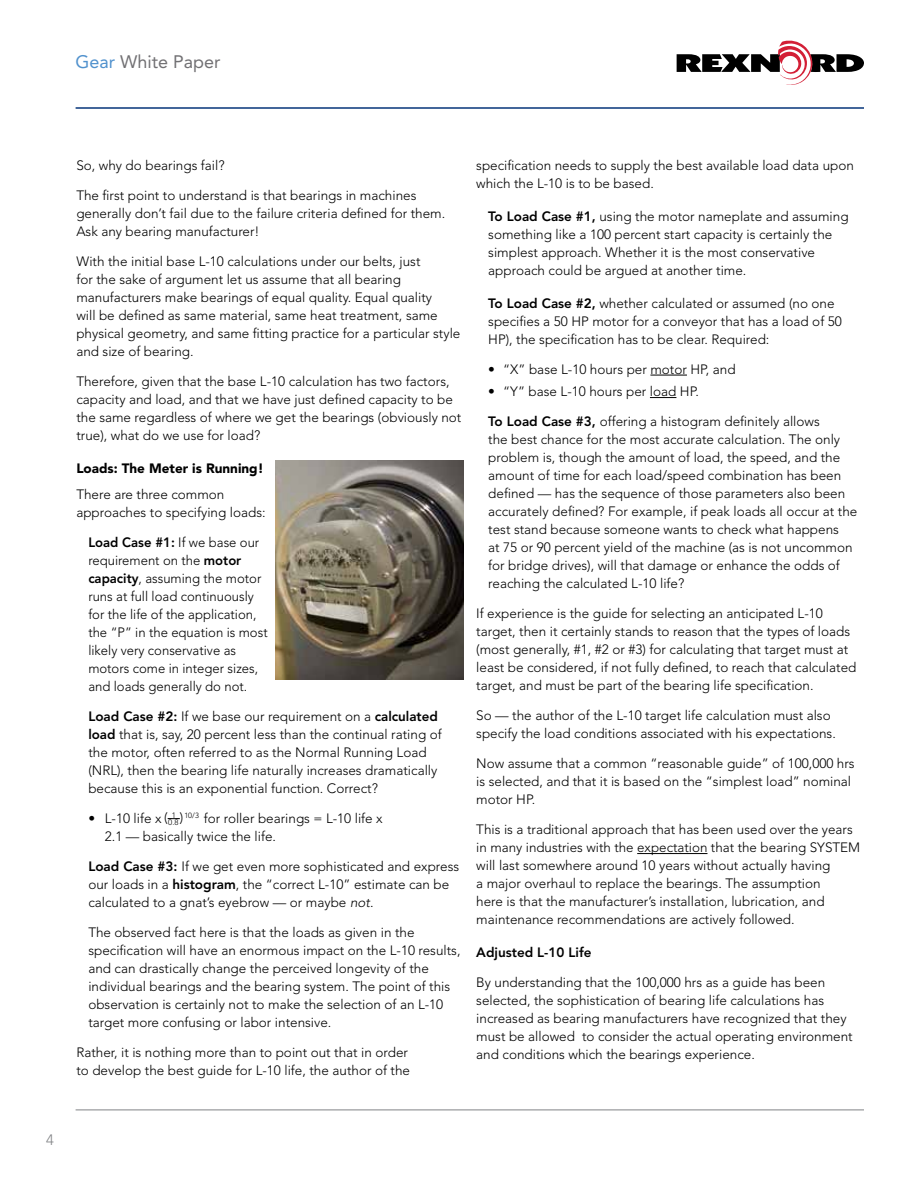
<style>
.page{position:relative;width:918px;height:1188px;background:#fff}
.page>*{position:absolute;margin:0;border:0;box-sizing:border-box;transform-origin:0 0}
.t1{font:18px "Avenir LT Std";color:#717073}
.t2{font:300 15px "Avenir LT Std";color:#808285}
.t3{font:300 13.5px/18px "Avenir LT Std";color:#000}
.t4{font:900 13.5px "Avenir LT Std";color:#000}
.t5{font:800 13.5px "Avenir LT Std";color:#000}
.t6{font:300 7.8px "Avenir LT Std";color:#000}
.t7{font:300 7.5px "Avenir LT Std";color:#000}
.s1{color:#5091cd}
.s2{font-weight:800}
.s3{font-size:13.5px}
.s4{font-size:7.8px}
.s5{font-style:italic}
</style>
<div class="page">
<svg style="left:677px;top:40px;width:187px;height:45px"></svg>
<hr style="left:76px;top:1110px;width:788px;height:1px;background:#808285">
<hr style="left:76px;top:107px;width:788px;height:2px;background:#06357a">
<hr style="left:650px;top:375px;width:37px;height:1px;background:#000">
<svg style="left:650px;top:397px;width:26px;height:1px"></svg>
<hr style="left:637px;top:853px;width:71px;height:1px;background:#000">
<img style="left:275px;top:460px;width:188px;height:220px">
<svg style="left:168px;top:818px;width:12px;height:1px"></svg>
<h1 class="t1" style="left:76px;top:51px;width:147px"><span class="s1">Gear</span> White Paper</h1>
<p class="t2" style="left:46px;top:1131px;width:9px">4</p>
<p class="t3" style="left:76px;top:156px;width:150px">So, why do bearings fail?</p>
<p class="t3" style="left:76px;top:186px;width:370px">The first point to understand is that bearings in machines generally don’t fail due to the failure criteria defined for them.<br>Ask any bearing manufacturer!</p>
<p class="t3" style="left:76px;top:252px;width:386px">With the initial base L-10 calculations under our belts, just<br>for the sake of argument let us assume that all bearing manufacturers make bearings of equal quality. Equal quality<br>will be defined as same material, same heat treatment, same physical geometry, and same fitting practice for a particular style and size of bearing.</p>
<p class="t3" style="left:76px;top:372px;width:387px">Therefore, given that the base L-10 calculation has two factors, capacity and load, and that we have just defined capacity to be the same regardless of where we get the bearings (obviously not true), what do we use for load?</p>
<p class="t4" style="left:76px;top:460px;width:189px">Loads: The Meter is Running!</p>
<p class="t3" style="left:76px;top:486px;width:191px">There are three common approaches to specifying loads:</p>
<p class="t3" style="left:88px;top:534px;width:181px"><span class="s2">Load Case #1:</span> If we base our requirement on the <span class="s2">motor capacity</span>, assuming the motor runs at full load continuously for the life of the application, the “P” in the equation is most likely very conservative as motors come in integer sizes, and loads generally do not.</p>
<p class="t3" style="left:88px;top:708px;width:355px"><span class="s2">Load Case #2:</span> If we base our requirement on a <span class="s2">calculated load</span> that is, say, 20 percent less than the continual rating of the motor, often referred to as the Normal Running Load (NRL), then the bearing life naturally increases dramatically because this is an exponential function. Correct?</p>
<p class="t3" style="left:88px;top:810px;width:75px">• L-10 life x</p>
<p class="t7" style="left:164px;top:811px;width:36px"><span class="s3">(</span><span class="s4">_1_</span><span class="s3">)</span> 10/3</p>
<p class="t3" style="left:105px;top:810px;width:279px;text-indent:99px">for roller bearings = L-10 life x<br>2.1 — basically twice the life.</p>
<p class="t3" style="left:88px;top:858px;width:372px"><span class="s2">Load Case #3:</span> If we get even more sophisticated and express our loads in a <span class="s2">histogram</span>, the “correct L-10” estimate can be calculated to a gnat’s eyebrow — or maybe <span class="s5">not</span>.</p>
<p class="t3" style="left:88px;top:924px;width:374px">The observed fact here is that the loads as given in the specification will have an enormous impact on the L-10 results, and can drastically change the perceived longevity of the individual bearings and the bearing system. The point of this observation is certainly not to make the selection of an L-10 target more confusing or labor intensive.</p>
<p class="t3" style="left:76px;top:1044px;width:335px">Rather, it is nothing more than to point out that in order to develop the best guide for L-10 life, the author of the</p>
<p class="t6" style="left:168px;top:818px;width:12px">0.8</p>
<p class="t3" style="left:476px;top:156px;width:379px">specification needs to supply the best available load data upon which the L-10 is to be based.</p>
<p class="t3" style="left:488px;top:207px;width:362px"><span class="s2">To Load Case #1,</span> using the motor nameplate and assuming something like a 100 percent start capacity is certainly the simplest approach. Whether it is the most conservative approach could be argued at another time.</p>
<p class="t3" style="left:488px;top:294px;width:355px"><span class="s2">To Load Case #2,</span> whether calculated or assumed (no one specifies a 50 HP motor for a conveyor that has a load of 50<br>HP), the specification has to be clear. Required:</p>
<p class="t3" style="left:488px;top:360px;width:249px">• “X” base L-10 hours per motor HP, and</p>
<p class="t3" style="left:488px;top:383px;width:212px">• “Y” base L-10 hours per load HP.</p>
<p class="t3" style="left:488px;top:413px;width:371px"><span class="s2">To Load Case #3,</span> offering a histogram definitely allows<br>the best chance for the most accurate calculation. The only problem is, though the amount of load, the speed, and the amount of time for each load/speed combination has been defined — has the sequence of those parameters also been accurately defined? For example, if peak loads all occur at the test stand because someone wants to check what happens<br>at 75 or 90 percent yield of the machine (as is not uncommon for bridge drives), will that damage or enhance the odds of reaching the calculated L-10 life?</p>
<p class="t3" style="left:476px;top:605px;width:382px">If experience is the guide for selecting an anticipated L-10 target, then it certainly stands to reason that the types of loads (most generally, #1, #2 or #3) for calculating that target must at least be considered, if not fully defined, to reach that calculated target, and must be part of the bearing life specification.</p>
<p class="t3" style="left:476px;top:707px;width:361px">So — the author of the L-10 target life calculation must also specify the load conditions associated with his expectations.</p>
<p class="t3" style="left:476px;top:755px;width:380px">Now assume that a common “reasonable guide” of 100,000 hrs is selected, and that it is based on the “simplest load” nominal motor HP.</p>
<p class="t3" style="left:476px;top:820px;width:386px">This is a traditional approach that has been used over the years in many industries with the expectation that the bearing SYSTEM will last somewhere around 10 years without actually having<br>a major overhaul to replace the bearings. The assumption<br>here is that the manufacturer’s installation, lubrication, and maintenance recommendations are actively followed.</p>
<p class="t5" style="left:476px;top:945px;width:117px">Adjusted L-10 Life</p>
<p class="t3" style="left:476px;top:974px;width:378px">By understanding that the 100,000 hrs as a guide has been selected, the sophistication of bearing life calculations has increased as bearing manufacturers have recognized that they must be allowed to consider the actual operating environment and conditions which the bearings experience.</p>
</div>
